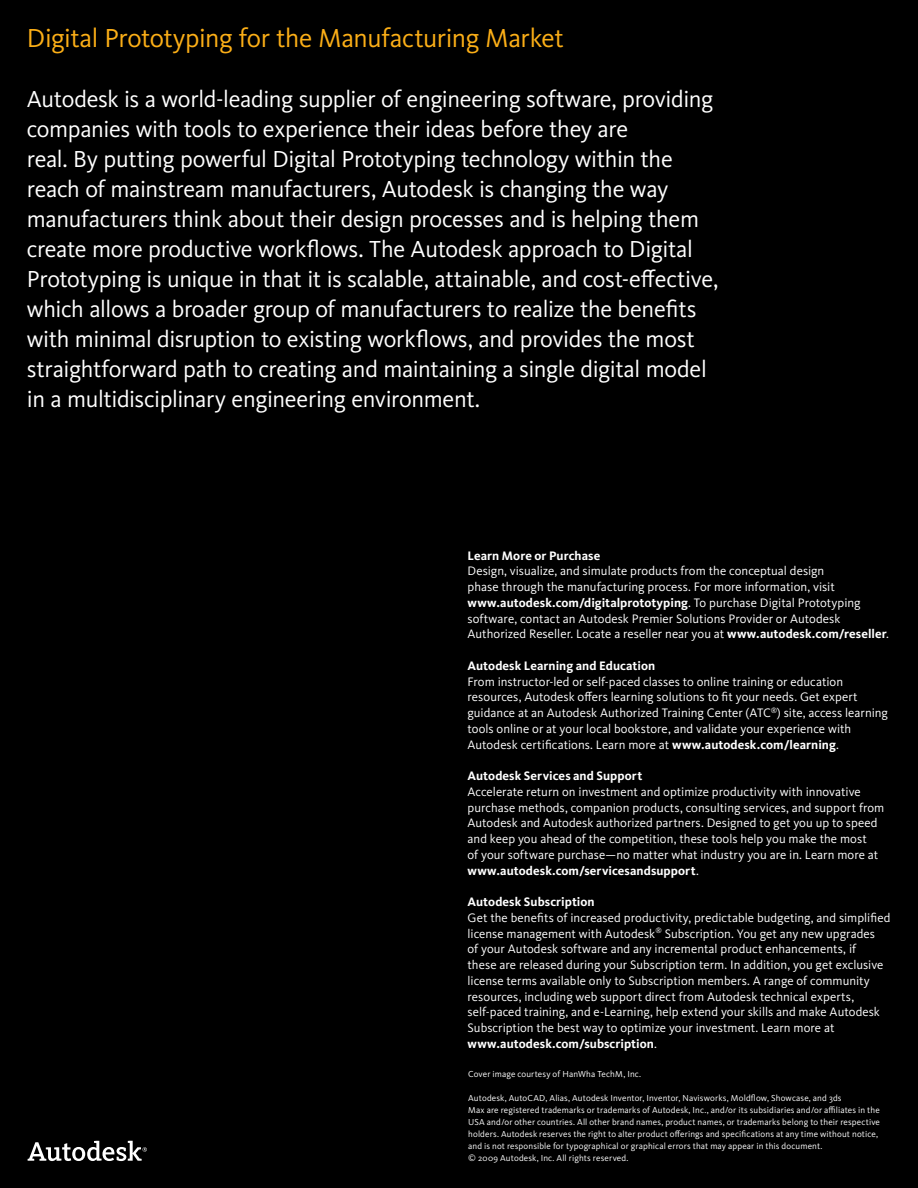
<style>
.page{position:relative;width:918px;height:1188px;background:#000}
.page>*{position:absolute;margin:0;border:0;box-sizing:border-box;transform-origin:0 0}
.t1{font:27px "Kievit Pro";letter-spacing:-.015em;color:#fcaf17}
.t2{font:24px/30px "Kievit Pro";letter-spacing:-.015em;color:#fff}
.t3{font:12.75px/15.8px "Kievit Pro";color:#fff}
.t4{font:700 12.75px "Kievit Pro";letter-spacing:.005em;color:#fff}
.t5{font:9px/12px "Kievit Pro";letter-spacing:.015em;color:#fff}
.s1{font-weight:700}
</style>
<div class="page">
<svg style="left:28px;top:1141px;width:119px;height:20px"></svg>
<h1 class="t1" style="left:27px;top:22px;width:538px">Digital Prototyping for the Manufacturing Market</h1>
<p class="t2" style="left:27px;top:84px;width:693px">Autodesk is a world-leading supplier of engineering software, providing companies with tools to experience their ideas before they are<br>real. By putting powerful Digital Prototyping technology within the reach of mainstream manufacturers, Autodesk is changing the way manufacturers think about their design processes and is helping them create more productive workflows. The Autodesk approach to Digital Prototyping is unique in that it is scalable, attainable, and cost-effective, which allows a broader group of manufacturers to realize the benefits with minimal disruption to existing workflows, and provides the most straightforward path to creating and maintaining a single digital model in a multidisciplinary engineering environment.</p>
<p class="t4" style="left:468px;top:548px;width:134px">Learn More or Purchase</p>
<p class="t3" style="left:468px;top:563px;width:423px">Design, visualize, and simulate products from the conceptual design<br>phase through the manufacturing process. For more information, visit <span class="s1">www.autodesk.com/digitalprototyping</span>. To purchase Digital Prototyping software, contact an Autodesk Premier Solutions Provider or Autodesk Authorized Reseller. Locate a reseller near you at <span class="s1">www.autodesk.com/reseller</span>.</p>
<p class="t4" style="left:468px;top:658px;width:189px">Autodesk Learning and Education</p>
<p class="t3" style="left:468px;top:673px;width:422px">From instructor-led or self-paced classes to online training or education resources, Autodesk offers learning solutions to fit your needs. Get expert guidance at an Autodesk Authorized Training Center (ATC<sup>®</sup>) site, access learning tools online or at your local bookstore, and validate your experience with Autodesk certifications. Learn more at <span class="s1">www.autodesk.com/learning</span>.</p>
<p class="t4" style="left:468px;top:768px;width:176px">Autodesk Services and Support</p>
<p class="t3" style="left:468px;top:784px;width:418px">Accelerate return on investment and optimize productivity with innovative purchase methods, companion products, consulting services, and support from Autodesk and Autodesk authorized partners. Designed to get you up to speed and keep you ahead of the competition, these tools help you make the most<br>of your software purchase—no matter what industry you are in. Learn more at <span class="s1">www.autodesk.com/servicesandsupport</span>.</p>
<p class="t4" style="left:468px;top:894px;width:129px">Autodesk Subscription</p>
<p class="t3" style="left:468px;top:910px;width:425px">Get the benefits of increased productivity, predictable budgeting, and simplified license management with Autodesk<sup>®</sup> Subscription. You get any new upgrades<br>of your Autodesk software and any incremental product enhancements, if<br>these are released during your Subscription term. In addition, you get exclusive license terms available only to Subscription members. A range of community resources, including web support direct from Autodesk technical experts, self-paced training, and e-Learning, help extend your skills and make Autodesk Subscription the best way to optimize your investment. Learn more at <span class="s1">www.autodesk.com/subscription</span>.</p>
<p class="t5" style="left:468px;top:1068px;width:174px">Cover image courtesy of HanWha TechM, Inc.</p>
<p class="t5" style="left:468px;top:1092px;width:413px">Autodesk, AutoCAD, Alias, Autodesk Inventor, Inventor, Navisworks, Moldflow, Showcase, and 3ds<br>Max are registered trademarks or trademarks of Autodesk, Inc., and/or its subsidiaries and/or affiliates in the USA and/or other countries. All other brand names, product names, or trademarks belong to their respective holders. Autodesk reserves the right to alter product offerings and specifications at any time without notice, and is not responsible for typographical or graphical errors that may appear in this document.<br>© 2009 Autodesk, Inc. All rights reserved.</p>
</div>
